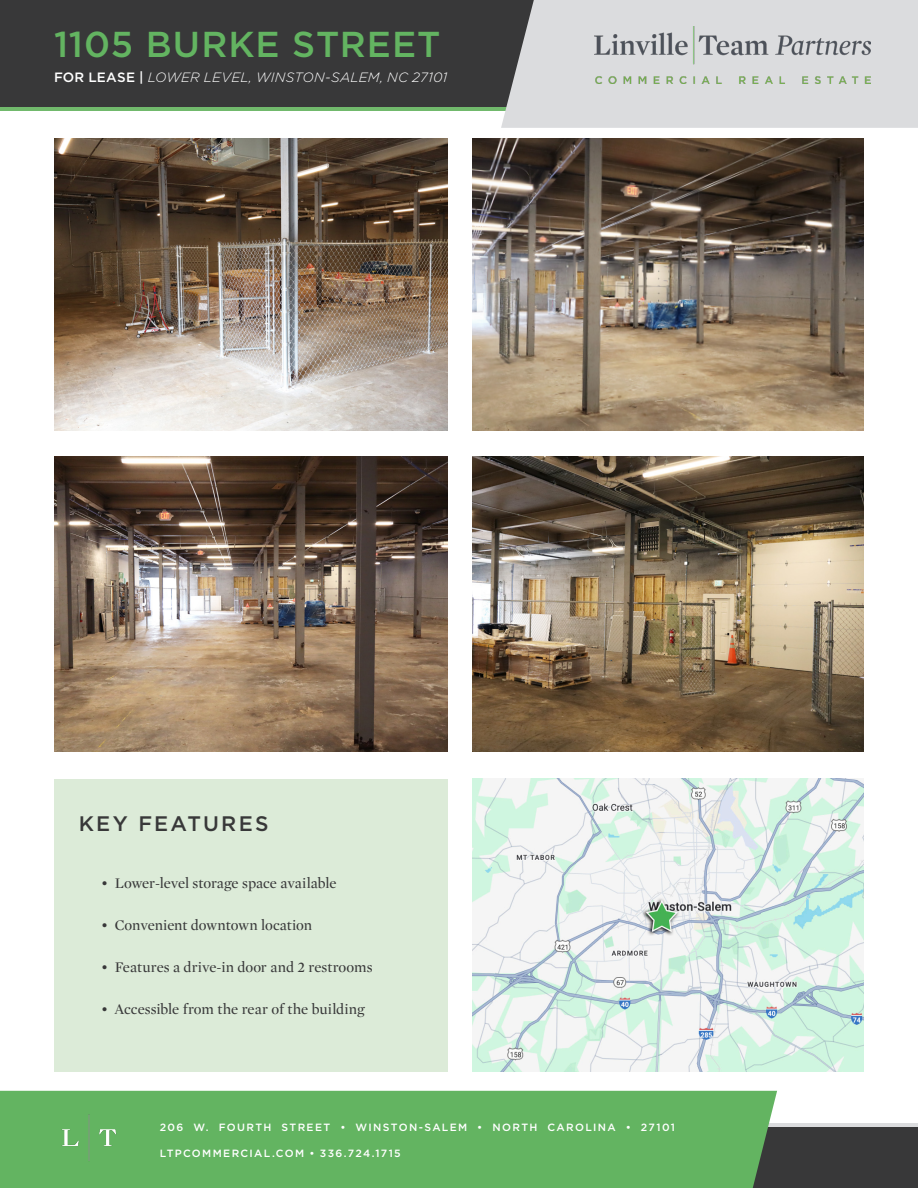
<style>
.page{position:relative;width:918px;height:1188px;background:#fff}
.page>*{position:absolute;margin:0;border:0;box-sizing:border-box;transform-origin:0 0}
.t1{font:500 36px "Gotham";letter-spacing:.03em;color:#63b461}
.t2{font:500 21px "Gotham";letter-spacing:.105em;color:#383839}
.t3{font:15px "Mercury Display";letter-spacing:-.005em;color:#383839}
.t4{font:italic 300 13.5px "Gotham";letter-spacing:.02em;color:#fff}
.t5{font:500 10.5px "Gotham";letter-spacing:.125em;color:#fff}
.s1{font-weight:500;font-style:normal}
</style>
<div class="page">
<div style="left:0;top:1123px;width:918px;height:65px;background:#383839"></div>
<div style="left:0;top:0;width:918px;height:110px;background:#383839"></div>
<hr style="left:0;top:107px;width:918px;height:3px;background:#71b96c">
<div style="left:501px;top:0;width:417px;height:128px;background:#dbdcde"></div>
<img style="left:594px;top:26px;width:277px;height:58px">
<hr style="left:0;top:1123px;width:918px;height:3px;background:#dbdcde">
<div style="left:0;top:1091px;width:777px;height:97px;background:#63b461"></div>
<div style="left:54px;top:1103px;width:69px;height:69px;background:#63b461"></div>
<div style="left:54px;top:779px;width:393px;height:292px;background:#dcebd8"></div>
<img style="left:472px;top:779px;width:392px;height:292px">
<img style="left:54px;top:457px;width:393px;height:294px">
<img style="left:54px;top:138px;width:393px;height:293px">
<img style="left:472px;top:138px;width:392px;height:293px">
<img style="left:472px;top:457px;width:392px;height:294px">
<h1 class="t1" style="left:54px;top:20px;width:388px">1105 BURKE STREET</h1>
<p class="t4" style="left:54px;top:68px;width:395px"><span class="s1">FOR LEASE |</span> LOWER LEVEL, WINSTON-SALEM, NC 27101</p>
<p class="t2" style="left:79px;top:810px;width:191px">KEY FEATURES</p>
<p class="t3" style="left:101px;top:873px;width:237px">• Lower-level storage space available</p>
<p class="t3" style="left:101px;top:915px;width:212px">• Convenient downtown location</p>
<p class="t3" style="left:101px;top:957px;width:273px">• Features a drive-in door and 2 restrooms</p>
<p class="t3" style="left:101px;top:999px;width:265px">• Accessible from the rear of the building</p>
<p class="t5" style="left:160px;top:1120px;width:517px">206 W. FOURTH STREET • WINSTON-SALEM • NORTH CAROLINA • 27101</p>
<p class="t5" style="left:160px;top:1146px;width:243px">LTPCOMMERCIAL.COM • 336.724.1715</p>
</div>
